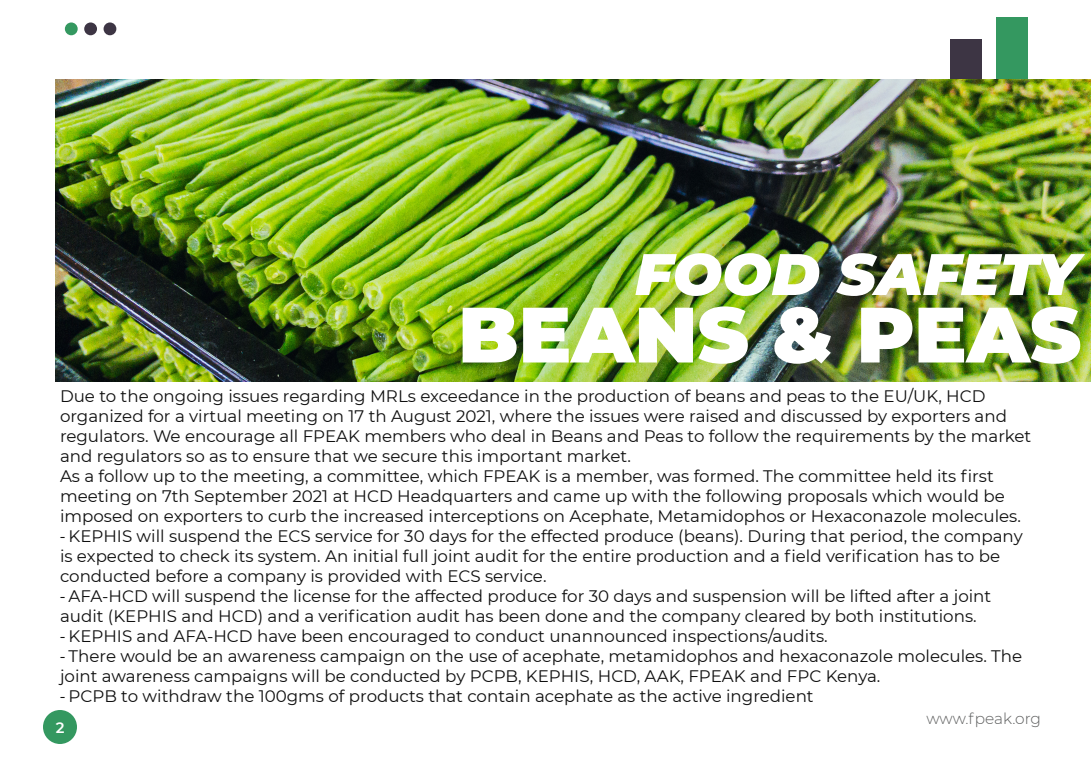
<style>
.page{position:relative;width:1092px;height:768px;background:#fff}
.page>*{position:absolute;margin:0;border:0;box-sizing:border-box;transform-origin:0 0}
.t1{font:900 78.3px "Montserrat";color:#fff}
.t2{font:italic 900 58.5px "Montserrat";color:#fff}
.t3{font:16.7px/20px "Montserrat";color:#0f0f0f}
.t4{font:300 15.4px "Montserrat";color:#5d5e5e}
.t5{font:600 15px "Montserrat";color:#fff}
.s1{font-family:"Myriad Pro"}
</style>
<div class="page">
<div style="left:997px;top:17px;width:31px;height:112px;background:#349860"></div>
<div style="left:951px;top:39px;width:31px;height:90px;background:#3d3544"></div>
<img style="left:55px;top:79px;width:1036px;height:303px">
<div style="left:65px;top:22px;width:13px;height:13px;background:#349860;border-radius:50%"></div>
<div style="left:84px;top:22px;width:13px;height:13px;background:#3d3544;border-radius:50%"></div>
<div style="left:104px;top:22px;width:12px;height:13px;background:#3d3544;border-radius:50%"></div>
<div style="left:43px;top:710px;width:34px;height:34px;background:#349860;border-radius:50%"></div>
<h2 class="t2" style="left:635px;top:230px;width:445px">FOOD SAFETY</h2>
<h1 class="t1" style="left:458px;top:276px;width:625px">BEANS &amp; PEAS</h1>
<p class="t3" style="left:60px;top:386px;width:973px">Due to the ongoing issues regarding MRLs exceedance in the production of beans and peas to the EU/UK, HCD organized for a virtual meeting on 17 th August 2021, where the issues were raised and discussed by exporters and regulators. We encourage all FPEAK members who deal in Beans and Peas to follow the requirements by the market and regulators so as to ensure that we secure this important market.<br>As a follow up to the meeting, a committee, which FPEAK is a member, was formed. The committee held its first meeting on 7th September 2021 at HCD Headquarters and came up with the following proposals which would be imposed on exporters to curb the increased interceptions on Acephate, Metamidophos or Hexaconazole molecules.</p>
<p class="t3" style="left:60px;top:526px;width:964px"><span class="s1">-</span> KEPHIS will suspend the ECS service for 30 days for the effected produce (beans). During that period, the company is expected to check its system. An initial full joint audit for the entire production and a field verification has to be conducted before a company is provided with ECS service.</p>
<p class="t3" style="left:60px;top:586px;width:933px"><span class="s1">-</span> AFA-HCD will suspend the license for the affected produce for 30 days and suspension will be lifted after a joint audit (KEPHIS and HCD) and a verification audit has been done and the company cleared by both institutions.</p>
<p class="t3" style="left:60px;top:626px;width:769px"><span class="s1">-</span> KEPHIS and AFA-HCD have been encouraged to conduct unannounced inspections/audits.</p>
<p class="t3" style="left:60px;top:646px;width:964px"><span class="s1">-</span> There would be an awareness campaign on the use of acephate, metamidophos and hexaconazole molecules. The joint awareness campaigns will be conducted by PCPB, KEPHIS, HCD, AAK, FPEAK and FPC Kenya.</p>
<p class="t3" style="left:60px;top:686px;width:755px"><span class="s1">-</span> PCPB to withdraw the 100gms of products that contain acephate as the active ingredient</p>
<p class="t5" style="left:56px;top:717px;width:10px">2</p>
<p class="t4" style="left:926px;top:708px;width:116px">www.fpeak.org</p>
</div>
